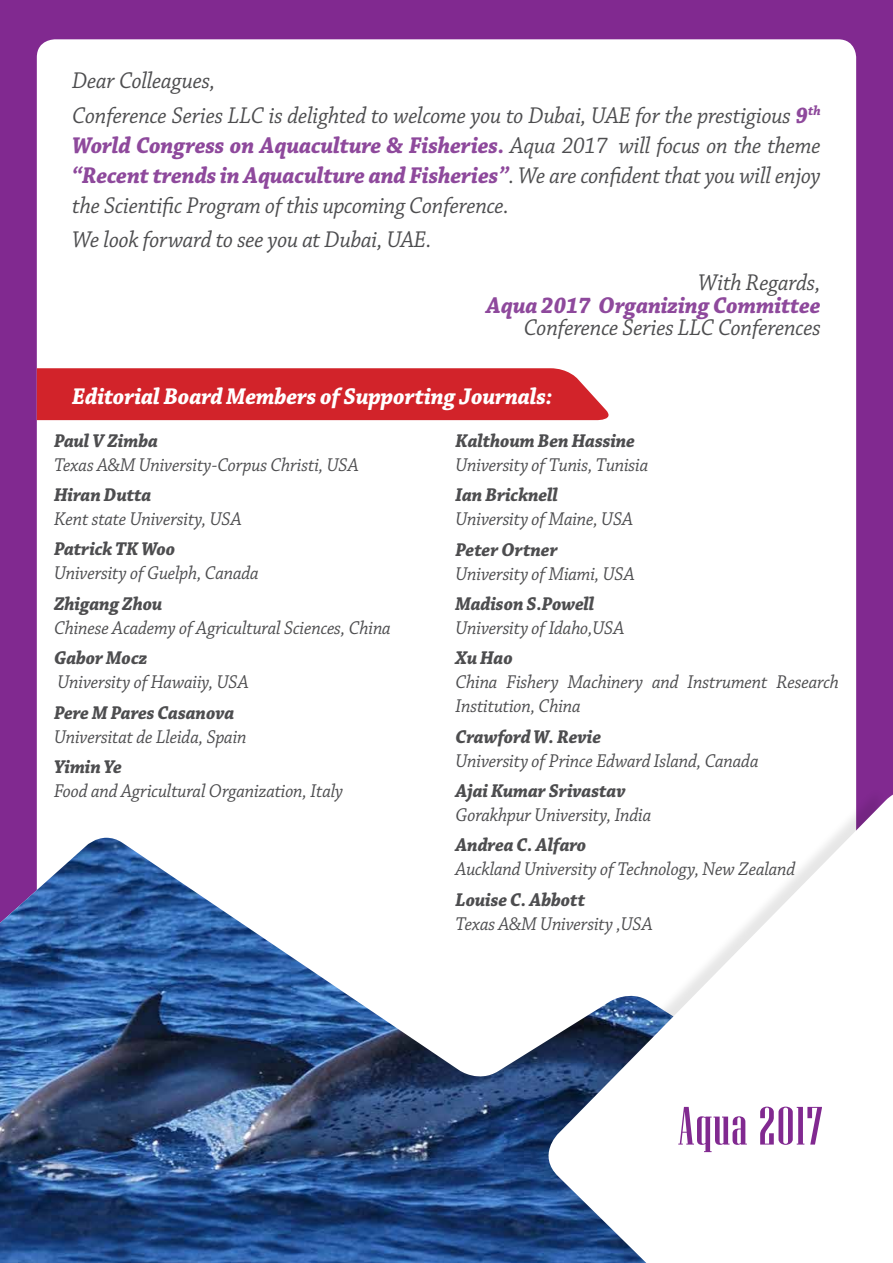
<style>
.page{position:relative;width:893px;height:1263px;background:#812990}
.page>*{position:absolute;margin:0;border:0;box-sizing:border-box;transform-origin:0 0}
.t1{font:53.85px "Niagara Solid";letter-spacing:.02em;color:#812990;scale:1.1 1}
.t2{font:italic 24px/30px "Chaparral Pro";letter-spacing:-.01em;color:#4d4d4f;scale:.95 1}
.t3{font:italic 700 24px "Chaparral Pro";letter-spacing:-.01em;color:#fff;scale:.95 1}
.t4{font:italic 700 24px "Chaparral Pro";letter-spacing:-.01em;color:#8e499c;scale:.95 1}
.t5{font:italic 19.5px/24px "Chaparral Pro";letter-spacing:-.01em;color:#4d4d4f;scale:.95 1}
.t6{font:italic 700 19.5px "Chaparral Pro";letter-spacing:-.01em;color:#4d4d4f;scale:.95 1}
.s1{font-weight:700;color:#8e499c}
</style>
<div class="page">
<div style="left:37px;top:39px;width:819px;height:1069px;background:#fff;border-radius:18px"></div>
<img style="left:0;top:838px;width:526px;height:425px">
<div style="left:526px;top:787px;width:360px;height:476px;background:#000;opacity:.1"></div>
<svg style="left:537px;top:795px;width:356px;height:468px"></svg>
<div style="left:37px;top:368px;width:572px;height:52px;background:#d2232a"></div>
<p class="t2" style="left:72px;top:65px;width:789px;line-height:34.2px">Dear Colleagues,<br>Conference Series LLC is delighted to welcome you to Dubai, UAE for the prestigious <span class="s1">9</span><sup>th</sup></p>
<p class="t2" style="left:72px;top:131px;width:789px;text-align:justify"><span class="s1">World Congress on Aquaculture &amp; Fisheries.</span> Aqua 2017 will focus on the theme <span class="s1">“Recent trends in Aquaculture and Fisheries”</span>. We are confident that you will enjoy the Scientific Program of this upcoming Conference.</p>
<p class="t2" style="left:72px;top:225px;width:380px">We look forward to see you at Dubai, UAE.</p>
<p class="t2" style="left:698px;top:269px;width:130px">With Regards,</p>
<p class="t4" style="left:486px;top:291px;width:353px">Aqua 2017 Organizing Committee</p>
<p class="t2" style="left:524px;top:313px;width:314px">Conference Series LLC Conferences</p>
<p class="t3" style="left:72px;top:383px;width:507px">Editorial Board Members of Supporting Journals:</p>
<p class="t6" style="left:54px;top:429px;width:111px">Paul V Zimba</p>
<p class="t5" style="left:54px;top:453px;width:322px">Texas A&amp;M University-Corpus Christi, USA</p>
<p class="t6" style="left:54px;top:483px;width:104px">Hiran Dutta</p>
<p class="t5" style="left:54px;top:508px;width:199px">Kent state University, USA</p>
<p class="t6" style="left:54px;top:538px;width:129px">Patrick TK Woo</p>
<p class="t5" style="left:54px;top:562px;width:217px">University of Guelph, Canada</p>
<p class="t6" style="left:54px;top:592px;width:116px">Zhigang Zhou</p>
<p class="t5" style="left:54px;top:616px;width:356px">Chinese Academy of Agricultural Sciences, China</p>
<p class="t6" style="left:54px;top:647px;width:100px">Gabor Mocz</p>
<p class="t5" style="left:58px;top:671px;width:203px">University of Hawaiiy, USA</p>
<p class="t6" style="left:54px;top:701px;width:191px">Pere M Pares Casanova</p>
<p class="t5" style="left:54px;top:725px;width:204px">Universitat de Lleida, Spain</p>
<p class="t6" style="left:54px;top:755px;width:73px">Yimin Ye</p>
<p class="t5" style="left:54px;top:780px;width:306px">Food and Agricultural Organization, Italy</p>
<p class="t6" style="left:455px;top:429px;width:191px">Kalthoum Ben Hassine</p>
<p class="t5" style="left:455px;top:453px;width:204px">University of Tunis, Tunisia</p>
<p class="t6" style="left:455px;top:483px;width:109px">Ian Bricknell</p>
<p class="t5" style="left:455px;top:508px;width:188px">University of Maine, USA</p>
<p class="t6" style="left:455px;top:538px;width:109px">Peter Ortner</p>
<p class="t5" style="left:455px;top:562px;width:190px">University of Miami, USA</p>
<p class="t6" style="left:455px;top:592px;width:148px">Madison S.Powell</p>
<p class="t5" style="left:455px;top:616px;width:179px">University of Idaho,USA</p>
<p class="t6" style="left:455px;top:647px;width:62px">Xu Hao</p>
<p class="t5" style="left:455px;top:671px;width:405px">China Fishery Machinery and Instrument Research<br>Institution, China</p>
<p class="t6" style="left:455px;top:725px;width:155px">Crawford W. Revie</p>
<p class="t5" style="left:455px;top:749px;width:320px">University of Prince Edward Island, Canada</p>
<p class="t6" style="left:455px;top:779px;width:181px">Ajai Kumar Srivastav</p>
<p class="t5" style="left:455px;top:804px;width:207px">Gorakhpur University, India</p>
<p class="t6" style="left:455px;top:834px;width:139px">Andrea C. Alfaro</p>
<p class="t5" style="left:455px;top:858px;width:359px">Auckland University of Technology, New Zealand</p>
<p class="t6" style="left:455px;top:888px;width:138px">Louise C. Abbott</p>
<p class="t5" style="left:455px;top:912px;width:209px">Texas A&amp;M University ,USA</p>
<h1 class="t1" style="left:678px;top:1097px;width:133px">Aqua 2017</h1>
</div>
